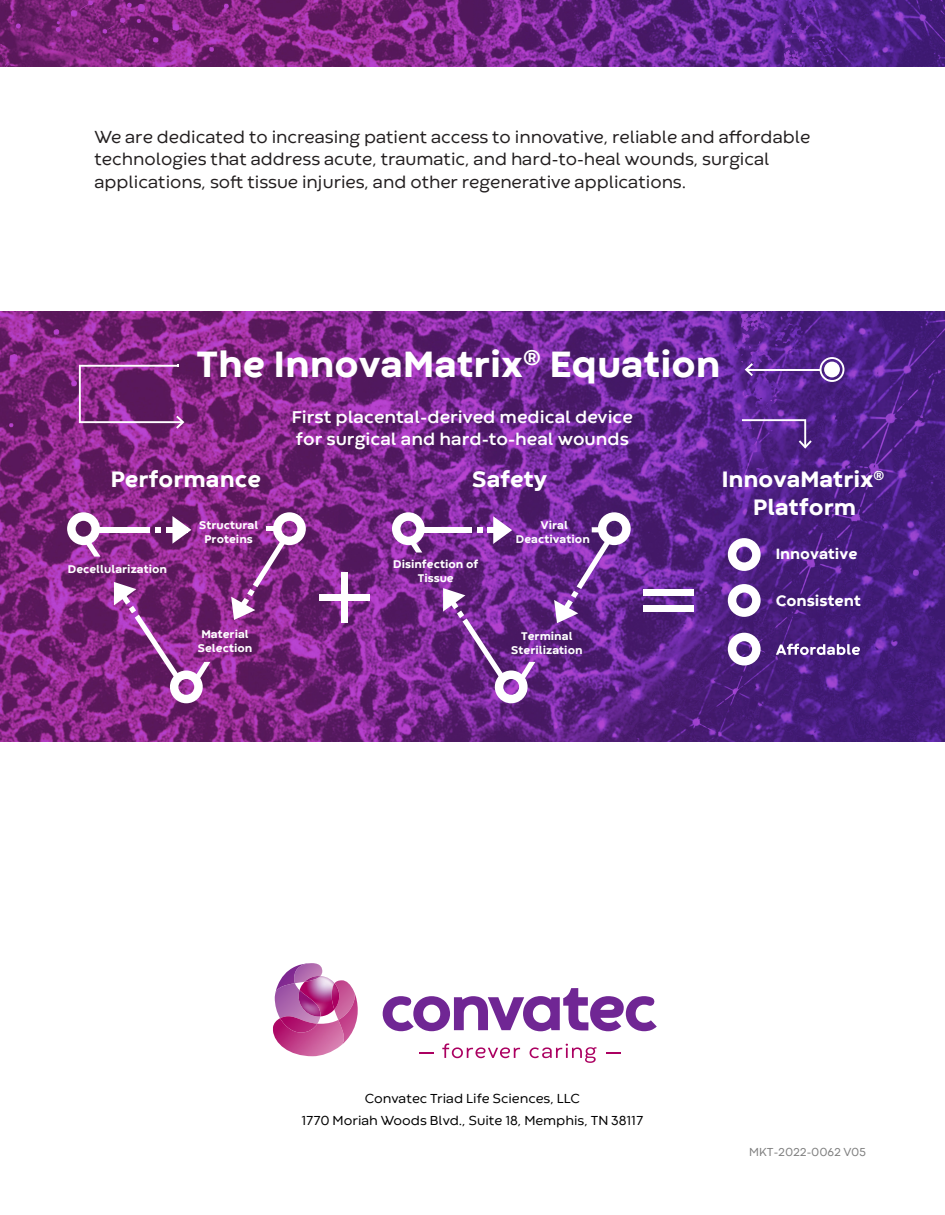
<style>
.page{position:relative;width:945px;height:1215px;background:#fff}
.page>*{position:absolute;margin:0;border:0;box-sizing:border-box;transform-origin:0 0}
.t1{font:800 37.8px "Codec Warm";color:#fff}
.t2{font:800 23.1px/27.6px "Codec Warm";color:#fff;text-align:center}
.t3{font:18px/22.5px "Codec Warm";color:#231f20}
.t4{font:700 18px "Codec Warm";color:#fff}
.t5{font:800 15.75px "Codec Warm";color:#fff}
.t6{font:800 15.3px "Codec Warm";color:#fff}
.t7{font:13.5px "Codec Warm";color:#000}
.t8{font:12px "Codec Warm";color:#7f7f7f}
.t9{font:800 11.55px/13.8px "Codec Warm";color:#fff;text-align:center}
</style>
<div class="page">
<svg style="left:383px;top:988px;width:274px;height:43px"></svg>
<svg style="left:442px;top:1044px;width:78px;height:14px"></svg>
<svg style="left:530px;top:1044px;width:67px;height:19px"></svg>
<svg style="left:419px;top:1052px;width:15px;height:2px"></svg>
<svg style="left:606px;top:1052px;width:15px;height:2px"></svg>
<svg style="left:274px;top:963px;width:80px;height:55px"></svg>
<img style="left:332px;top:983px;width:7px;height:26px">
<img style="left:273px;top:1018px;width:69px;height:38px">
<img style="left:280px;top:1016px;width:37px;height:17px">
<img style="left:338px;top:992px;width:20px;height:53px">
<img style="left:0;top:311px;width:945px;height:430px">
<div style="left:166px;top:527px;width:21px;height:5px;background:#fff"></div>
<svg style="left:79px;top:365px;width:105px;height:64px;background:#823383"></svg>
<div style="left:341px;top:572px;width:7px;height:51px;background:#fff"></div>
<div style="left:319px;top:594px;width:51px;height:7px;background:#fff"></div>
<div style="left:643px;top:589px;width:51px;height:7px;background:#fff"></div>
<div style="left:643px;top:605px;width:51px;height:7px;background:#fff"></div>
<svg style="left:742px;top:419px;width:70px;height:30px;background:#68399c"></svg>
<div style="left:93px;top:527px;width:57px;height:5px;background:#fff"></div>
<svg style="left:172px;top:516px;width:19px;height:28px"></svg>
<div style="left:417px;top:527px;width:55px;height:5px;background:#fff"></div>
<svg style="left:493px;top:516px;width:19px;height:28px"></svg>
<svg style="left:67px;top:512px;width:33px;height:45px"></svg>
<svg style="left:820px;top:357px;width:24px;height:25px"></svg>
<div style="left:824px;top:362px;width:16px;height:15px;background:#fff;border-radius:50%"></div>
<svg style="left:392px;top:512px;width:33px;height:41px"></svg>
<svg style="left:776px;top:644px;width:84px;height:11px"></svg>
<svg style="left:728px;top:538px;width:33px;height:33px"></svg>
<svg style="left:728px;top:584px;width:33px;height:33px"></svg>
<svg style="left:728px;top:633px;width:33px;height:33px"></svg>
<hr style="left:747px;top:369px;width:74px;height:2px;background:#fff">
<svg style="left:745px;top:363px;width:8px;height:13px"></svg>
<svg style="left:155px;top:527px;width:6px;height:5px"></svg>
<svg style="left:231px;top:512px;width:75px;height:108px;background:#934795"></svg>
<svg style="left:477px;top:527px;width:5px;height:5px"></svg>
<div style="left:487px;top:527px;width:18px;height:5px;background:#fff"></div>
<svg style="left:554px;top:512px;width:77px;height:111px;background:#7c469f"></svg>
<div style="left:592px;top:527px;width:9px;height:5px;background:#fff"></div>
<div style="left:266px;top:526px;width:10px;height:5px;background:#fff"></div>
<svg style="left:114px;top:582px;width:96px;height:121px;background:#8f4090"></svg>
<svg style="left:443px;top:588px;width:92px;height:115px;background:#7f4299"></svg>
<img style="left:0;top:0;width:945px;height:67px">
<p class="t3" style="left:94px;top:125px;width:717px">We are dedicated to increasing patient access to innovative, reliable and affordable technologies that address acute, traumatic, and hard-to-heal wounds, surgical applications, soft tissue injuries, and other regenerative applications.</p>
<h1 class="t1" style="left:196px;top:340px;width:526px">The InnovaMatrix<sup>®</sup> Equation</h1>
<p class="t4" style="left:292px;top:406px;width:343px">First placental-derived medical device</p>
<p class="t4" style="left:296px;top:428px;width:335px">for surgical and hard-to-heal wounds</p>
<p class="t2" style="left:111px;top:467px;width:152px">Performance</p>
<p class="t2" style="left:472px;top:467px;width:77px">Safety</p>
<p class="t2" style="left:722px;top:467px;width:164px">InnovaMatrix<sup>®<br></sup>Platform</p>
<p class="t6" style="left:776px;top:544px;width:83px">Innovative</p>
<p class="t9" style="left:199px;top:519px;width:61px">Structural<br>Proteins</p>
<p class="t9" style="left:516px;top:519px;width:75px">Viral<br>Deactivation</p>
<p class="t9" style="left:393px;top:558px;width:87px">Disinfection of<br>Tissue</p>
<p class="t9" style="left:68px;top:563px;width:101px">Decellularization</p>
<p class="t9" style="left:198px;top:628px;width:56px">Material<br>Selection</p>
<p class="t9" style="left:511px;top:630px;width:73px">Terminal<br>Sterilization</p>
<p class="t5" style="left:776px;top:590px;width:87px">Consistent</p>
<p class="t7" style="left:365px;top:1091px;width:217px">Convatec Triad Life Sciences, LLC</p>
<p class="t7" style="left:301px;top:1113px;width:344px">1770 Moriah Woods Blvd., Suite 18, Memphis, TN 38117</p>
<p class="t8" style="left:749px;top:1145px;width:118px">MKT-2022-0062 V05</p>
</div>
